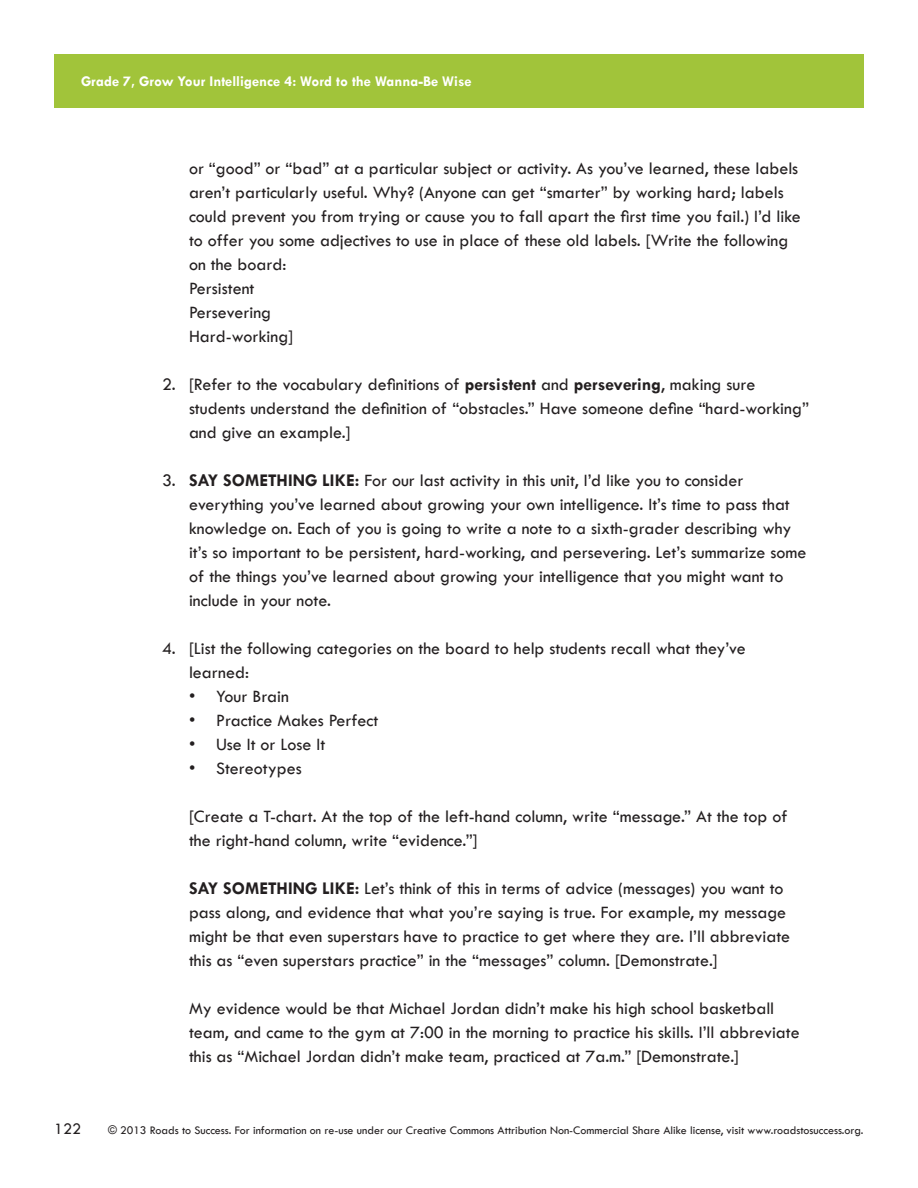
<style>
.page{position:relative;width:918px;height:1188px;background:#fff}
.page>*{position:absolute;margin:0;border:0;box-sizing:border-box;transform-origin:0 0}
.A_Text{font:500 18px/24px "Tw Cen";color:#231f20}
.A_NumberList2{font:500 18px/24px "Tw Cen";color:#231f20}
.A_NumberList1{font:500 18px/24px "Tw Cen";color:#231f20}
.A_Bullet{font:500 18px "Tw Cen";color:#231f20}
.t1{font:500 16.5px "Tw Cen";color:#231f20}
.t2{font:700 15px "Tw Cen";color:#fff}
.t3{font:500 12px "Tw Cen";color:#231f20}
.s1{font-weight:700}
</style>
<div class="page">
<div style="left:54px;top:54px;width:810px;height:54px;background:#a1c43a"></div>
<p class="t2" style="left:81px;top:72px;width:392px">Grade 7, Grow Your Intelligence 4: Word to the Wanna-Be Wise</p>
<p class="A_NumberList1" style="left:189px;top:157px;width:613px">or “good” or “bad” at a particular subject or activity. As you’ve learned, these labels aren’t particularly useful. Why? (Anyone can get “smarter” by working hard; labels could prevent you from trying or cause you to fall apart the first time you fail.) I’d like to offer you some adjectives to use in place of these old labels. [Write the following on the board:</p>
<p class="A_Text" style="left:189px;top:277px;width:67px">Persistent</p>
<p class="A_Text" style="left:189px;top:301px;width:84px">Persevering</p>
<p class="A_Text" style="left:189px;top:325px;width:106px">Hard-working]</p>
<p class="A_NumberList2" style="left:189px;top:373px;width:621px;text-indent:-27px">2. [Refer to the vocabulary definitions of <span class="s1">persistent</span> and <span class="s1">persevering</span>, making sure students understand the definition of “obstacles.” Have someone define “hard-working” and give an example.]</p>
<p class="A_NumberList2" style="left:189px;top:469px;width:619px;text-indent:-27px">3. <span class="s1">SAY SOMETHING LIKE:</span> For our last activity in this unit, I’d like you to consider everything you’ve learned about growing your own intelligence. It’s time to pass that knowledge on. Each of you is going to write a note to a sixth-grader describing why it’s so important to be persistent, hard-working, and persevering. Let’s summarize some of the things you’ve learned about growing your intelligence that you might want to include in your note.</p>
<p class="A_NumberList2" style="left:189px;top:637px;width:558px;text-indent:-27px">4. [List the following categories on the board to help students recall what they’ve learned:</p>
<p class="A_Bullet" style="left:189px;top:686px;width:101px">• Your Brain</p>
<p class="A_Bullet" style="left:189px;top:710px;width:191px">• Practice Makes Perfect</p>
<p class="A_Bullet" style="left:189px;top:734px;width:138px">• Use It or Lose It</p>
<p class="A_Bullet" style="left:189px;top:758px;width:114px">• Stereotypes</p>
<p class="A_Text" style="left:189px;top:805px;width:600px">[Create a T-chart. At the top of the left-hand column, write “message.” At the top of the right-hand column, write “evidence.”]</p>
<p class="A_Text" style="left:189px;top:877px;width:603px"><span class="s1">SAY SOMETHING LIKE:</span> Let’s think of this in terms of advice (messages) you want to pass along, and evidence that what you’re saying is true. For example, my message might be that even superstars have to practice to get where they are. I’ll abbreviate this as “even superstars practice” in the “messages” column. [Demonstrate.]</p>
<p class="A_Text" style="left:189px;top:997px;width:612px">My evidence would be that Michael Jordan didn’t make his high school basketball team, and came to the gym at 7:00 in the morning to practice his skills. I’ll abbreviate this as “Michael Jordan didn’t make team, practiced at 7a.m.” [Demonstrate.]</p>
<p class="t1" style="left:54px;top:1119px;width:29px">122</p>
<p class="t3" style="left:108px;top:1123px;width:757px">© 2013 Roads to Success. For information on re-use under our Creative Commons Attribution Non-Commercial Share Alike license, visit www.roadstosuccess.org.</p>
</div>
